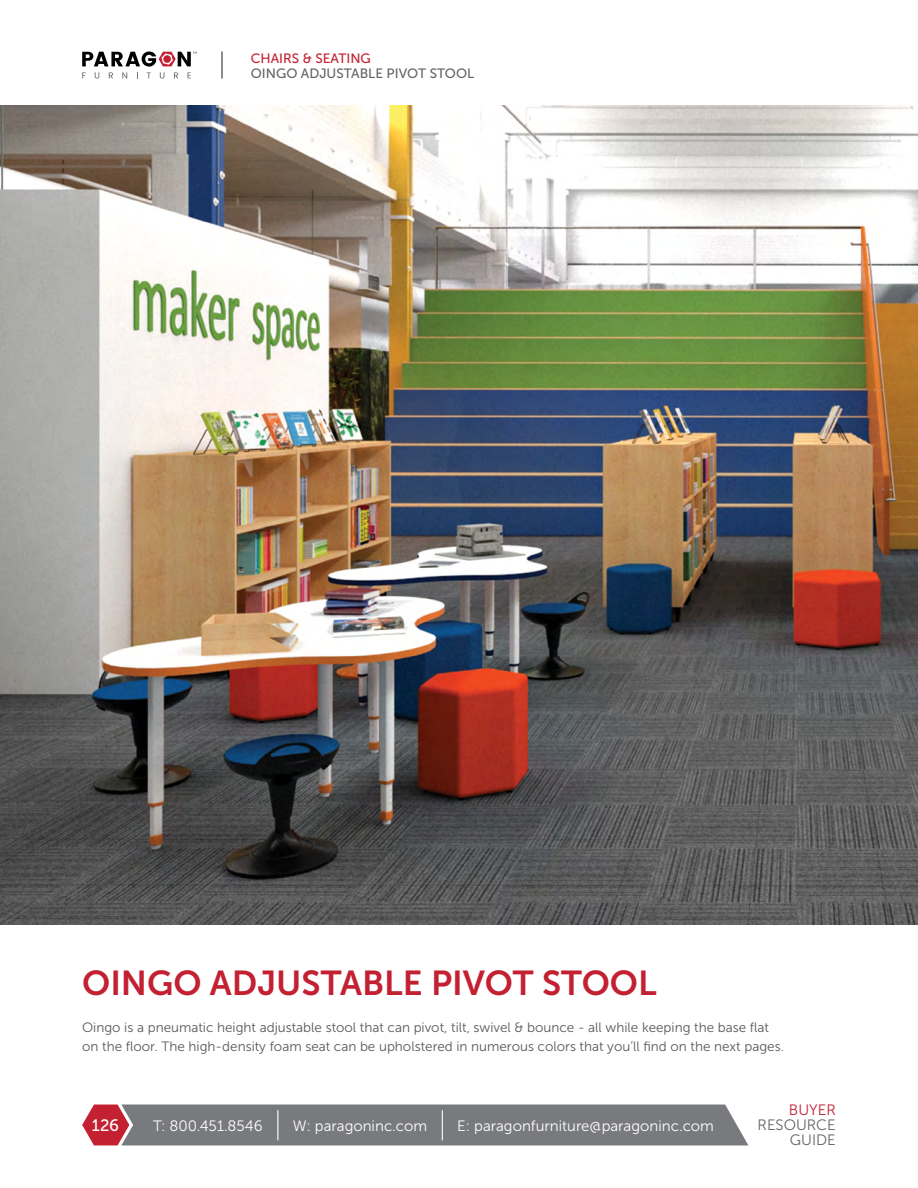
<style>
.page{position:relative;width:918px;height:1188px;background:#fff}
.page>*{position:absolute;margin:0;border:0;box-sizing:border-box;transform-origin:0 0}
.t1{font:34.5px "Museo Sans 700";color:#c32032}
.t2{font:16.5px "Museo Sans 500";color:#fff}
.t3{font:15px "Museo Sans 300";color:#fff}
.t4{font:15px/15px "Museo Sans 300";color:#636466;text-align:right}
.t5{font:15px "Museo Sans 300";color:#c32032}
.t6{font:13.5px/19.5px "Museo Sans 300";color:#58595b}
.t7{font:13.5px "Museo Sans 500";color:#636466}
.t8{font:13.5px "Museo Sans 500";color:#c32032}
</style>
<div class="page">
<svg style="left:82px;top:1105px;width:666px;height:40px;background:#817a7d"></svg>
<svg style="left:82px;top:52px;width:115px;height:27px"></svg>
<hr style="left:221px;top:52px;width:2px;height:27px;background:#636466">
<img style="left:0;top:106px;width:918px;height:819px">
<p class="t8" style="left:251px;top:51px;width:121px">CHAIRS &amp; SEATING</p>
<p class="t7" style="left:251px;top:66px;width:225px">OINGO ADJUSTABLE PIVOT STOOL</p>
<h1 class="t1" style="left:82px;top:964px;width:576px">OINGO ADJUSTABLE PIVOT STOOL</h1>
<p class="t6" style="left:82px;top:1018px;width:703px">Oingo is a pneumatic height adjustable stool that can pivot, tilt, swivel &amp; bounce - all while keeping the base flat on the floor. The high-density foam seat can be upholstered in numerous colors that you’ll find on the next pages.</p>
<p class="t2" style="left:92px;top:1116px;width:29px">126</p>
<p class="t3" style="left:153px;top:1117px;width:111px">T: 800.451.8546</p>
<p class="t3" style="left:293px;top:1117px;width:136px">W: paragoninc.com</p>
<p class="t3" style="left:457px;top:1117px;width:258px">E: paragonfurniture@paragoninc.com</p>
<p class="t5" style="left:789px;top:1102px;width:48px">BUYER</p>
<p class="t4" style="left:758px;top:1118px;width:80px">RESOURCE<br>GUIDE</p>
</div>
